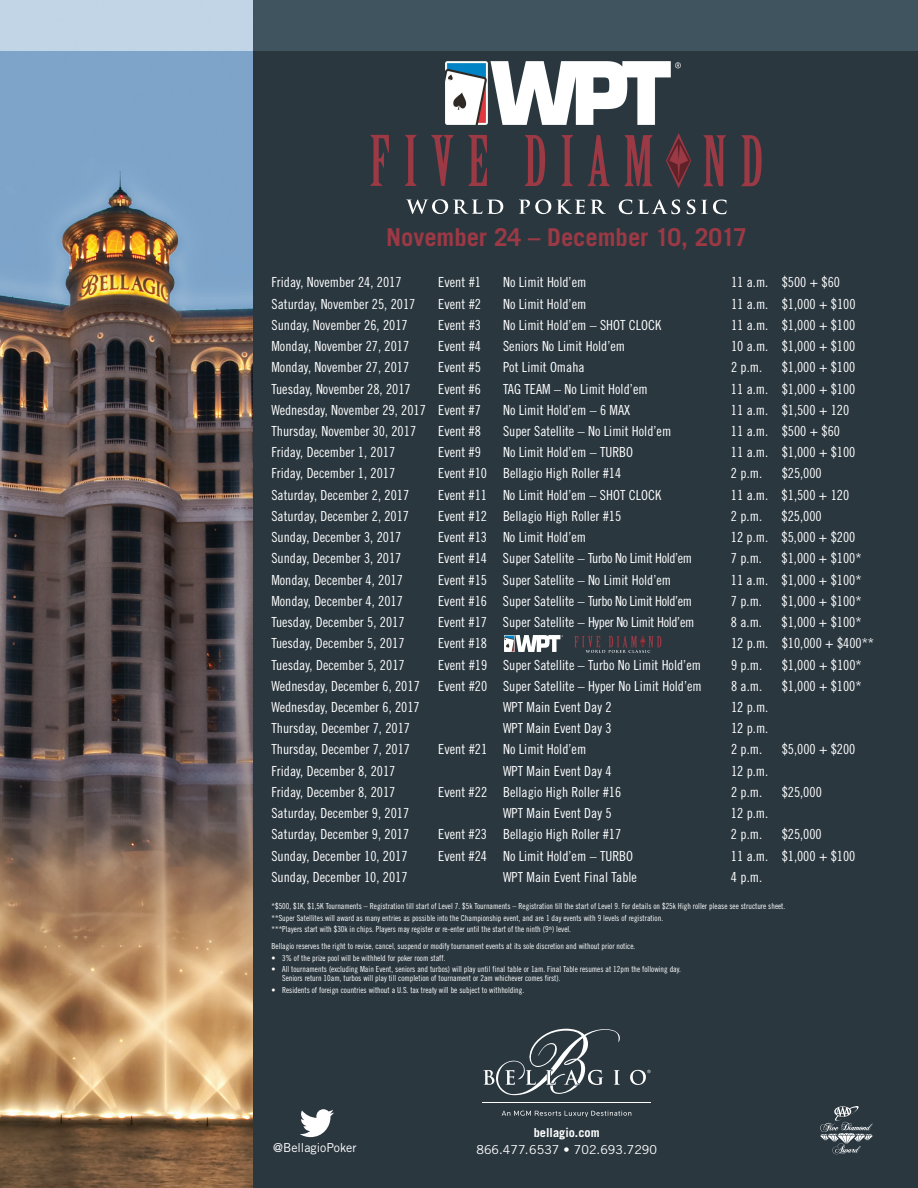
<style>
.page{position:relative;width:918px;height:1188px;background:#fff}
.page>*{position:absolute;margin:0;border:0;box-sizing:border-box;transform-origin:0 0}
.t1{font:700 24.75px "Trade Gothic LT Std";letter-spacing:-.005em;color:#9b3945}
.t2{font:13.95px "Trade Gothic LT Std Cn 18";color:#fff}
.t3{font:12.3px "Trade Gothic LT Std";color:#fff}
.t4{font:700 12.3px "Trade Gothic LT Std";color:#fff}
.t5{font:8.25px/11.6px "Trade Gothic LT Std Cn 18";color:#fff}
</style>
<div class="page">
<img style="left:0;top:51px;width:254px;height:1137px">
<div style="left:254px;top:0;width:664px;height:1188px;background:#2a373f"></div>
<svg style="left:0;top:0;width:918px;height:51px;background:#637784"></svg>
<svg style="left:820px;top:1106px;width:53px;height:49px"></svg>
<svg style="left:630px;top:1070px;width:21px;height:15px"></svg>
<svg style="left:483px;top:1029px;width:137px;height:66px"></svg>
<hr style="left:483px;top:1102px;width:168px;height:1px;background:#fff">
<svg style="left:502px;top:1111px;width:129px;height:6px"></svg>
<svg style="left:300px;top:1109px;width:34px;height:28px"></svg>
<svg style="left:406px;top:199px;width:321px;height:15px"></svg>
<svg style="left:370px;top:133px;width:392px;height:55px"></svg>
<img style="left:445px;top:62px;width:236px;height:62px">
<img style="left:504px;top:636px;width:59px;height:15px">
<svg style="left:574px;top:635px;width:87px;height:18px"></svg>
<h1 class="t1" style="left:386px;top:222px;width:363px">November 24 – December 10, 2017</h1>
<p class="t2" style="left:272px;top:274px;width:132px">Friday, November 24, 2017</p>
<p class="t2" style="left:438px;top:274px;width:44px">Event #1</p>
<p class="t2" style="left:503px;top:274px;width:85px">No Limit Hold’em</p>
<p class="t2" style="left:731px;top:274px;width:111px">11 a.m. $500 + $60</p>
<p class="t2" style="left:272px;top:295px;width:145px">Saturday, November 25, 2017</p>
<p class="t2" style="left:438px;top:295px;width:44px">Event #2</p>
<p class="t2" style="left:503px;top:295px;width:85px">No Limit Hold’em</p>
<p class="t2" style="left:731px;top:295px;width:126px">11 a.m. $1,000 + $100</p>
<p class="t2" style="left:272px;top:317px;width:138px">Sunday, November 26, 2017</p>
<p class="t2" style="left:438px;top:317px;width:44px">Event #3</p>
<p class="t2" style="left:503px;top:317px;width:160px">No Limit Hold’em – SHOT CLOCK</p>
<p class="t2" style="left:731px;top:317px;width:126px">11 a.m. $1,000 + $100</p>
<p class="t2" style="left:272px;top:338px;width:139px">Monday, November 27, 2017</p>
<p class="t2" style="left:438px;top:338px;width:44px">Event #4</p>
<p class="t2" style="left:503px;top:338px;width:124px">Seniors No Limit Hold’em</p>
<p class="t2" style="left:731px;top:338px;width:126px">10 a.m. $1,000 + $100</p>
<p class="t2" style="left:271px;top:359px;width:139px">Monday, November 27, 2017</p>
<p class="t2" style="left:438px;top:359px;width:44px">Event #5</p>
<p class="t2" style="left:503px;top:359px;width:83px">Pot Limit Omaha</p>
<p class="t2" style="left:731px;top:359px;width:33px">2 p.m.</p>
<p class="t2" style="left:782px;top:359px;width:75px">$1,000 + $100</p>
<p class="t2" style="left:271px;top:380px;width:141px">Tuesday, November 28, 2017</p>
<p class="t2" style="left:438px;top:380px;width:44px">Event #6</p>
<p class="t2" style="left:503px;top:380px;width:146px">TAG TEAM – No Limit Hold’em</p>
<p class="t2" style="left:731px;top:380px;width:126px">11 a.m. $1,000 + $100</p>
<p class="t2" style="left:271px;top:402px;width:211px">Wednesday, November 29, 2017 Event #7</p>
<p class="t2" style="left:503px;top:402px;width:129px">No Limit Hold’em – 6 MAX</p>
<p class="t2" style="left:731px;top:402px;width:120px">11 a.m. $1,500 + 120</p>
<p class="t2" style="left:271px;top:423px;width:146px">Thursday, November 30, 2017</p>
<p class="t2" style="left:438px;top:423px;width:44px">Event #8</p>
<p class="t2" style="left:503px;top:423px;width:170px">Super Satellite – No Limit Hold’em</p>
<p class="t2" style="left:731px;top:423px;width:111px">11 a.m. $500 + $60</p>
<p class="t2" style="left:271px;top:444px;width:125px">Friday, December 1, 2017</p>
<p class="t2" style="left:438px;top:444px;width:44px">Event #9</p>
<p class="t2" style="left:503px;top:444px;width:132px">No Limit Hold’em – TURBO</p>
<p class="t2" style="left:731px;top:444px;width:126px">11 a.m. $1,000 + $100</p>
<p class="t2" style="left:271px;top:465px;width:125px">Friday, December 1, 2017</p>
<p class="t2" style="left:438px;top:465px;width:185px">Event #10 Bellagio High Roller #14</p>
<p class="t2" style="left:731px;top:465px;width:33px">2 p.m.</p>
<p class="t2" style="left:782px;top:465px;width:42px">$25,000</p>
<p class="t2" style="left:271px;top:486px;width:139px">Saturday, December 2, 2017</p>
<p class="t2" style="left:438px;top:486px;width:225px">Event #11 No Limit Hold’em – SHOT CLOCK</p>
<p class="t2" style="left:731px;top:486px;width:120px">11 a.m. $1,500 + 120</p>
<p class="t2" style="left:271px;top:508px;width:139px">Saturday, December 2, 2017</p>
<p class="t2" style="left:438px;top:508px;width:185px">Event #12 Bellagio High Roller #15</p>
<p class="t2" style="left:731px;top:508px;width:33px">2 p.m.</p>
<p class="t2" style="left:782px;top:508px;width:42px">$25,000</p>
<p class="t2" style="left:271px;top:529px;width:132px">Sunday, December 3, 2017</p>
<p class="t2" style="left:438px;top:529px;width:150px">Event #13 No Limit Hold’em</p>
<p class="t2" style="left:731px;top:529px;width:126px">12 p.m. $5,000 + $200</p>
<p class="t2" style="left:271px;top:550px;width:132px">Sunday, December 3, 2017</p>
<p class="t2" style="left:438px;top:550px;width:256px">Event #14 Super Satellite – Turbo No Limit Hold’em</p>
<p class="t2" style="left:731px;top:550px;width:33px">7 p.m.</p>
<p class="t2" style="left:782px;top:550px;width:81px">$1,000 + $100*</p>
<p class="t2" style="left:271px;top:571px;width:133px">Monday, December 4, 2017</p>
<p class="t2" style="left:438px;top:571px;width:235px">Event #15 Super Satellite – No Limit Hold’em</p>
<p class="t2" style="left:731px;top:571px;width:132px">11 a.m. $1,000 + $100*</p>
<p class="t2" style="left:271px;top:593px;width:133px">Monday, December 4, 2017</p>
<p class="t2" style="left:438px;top:593px;width:256px">Event #16 Super Satellite – Turbo No Limit Hold’em</p>
<p class="t2" style="left:731px;top:593px;width:33px">7 p.m.</p>
<p class="t2" style="left:782px;top:593px;width:81px">$1,000 + $100*</p>
<p class="t2" style="left:271px;top:614px;width:135px">Tuesday, December 5, 2017</p>
<p class="t2" style="left:438px;top:614px;width:258px">Event #17 Super Satellite – Hyper No Limit Hold’em</p>
<p class="t2" style="left:731px;top:614px;width:33px">8 a.m.</p>
<p class="t2" style="left:782px;top:614px;width:81px">$1,000 + $100*</p>
<p class="t2" style="left:271px;top:635px;width:135px">Tuesday, December 5, 2017</p>
<p class="t2" style="left:438px;top:635px;width:50px">Event #18</p>
<p class="t2" style="left:731px;top:635px;width:144px">12 p.m. $10,000 + $400**</p>
<p class="t2" style="left:272px;top:656px;width:135px">Tuesday, December 5, 2017</p>
<p class="t2" style="left:438px;top:656px;width:264px">Event #19 Super Satellite – Turbo No Limit Hold’em</p>
<p class="t2" style="left:731px;top:656px;width:33px">9 p.m.</p>
<p class="t2" style="left:782px;top:656px;width:81px">$1,000 + $100*</p>
<p class="t2" style="left:272px;top:678px;width:150px">Wednesday, December 6, 2017</p>
<p class="t2" style="left:438px;top:678px;width:265px">Event #20 Super Satellite – Hyper No Limit Hold’em</p>
<p class="t2" style="left:731px;top:678px;width:33px">8 a.m.</p>
<p class="t2" style="left:782px;top:678px;width:81px">$1,000 + $100*</p>
<p class="t2" style="left:272px;top:699px;width:150px">Wednesday, December 6, 2017</p>
<p class="t2" style="left:503px;top:699px;width:110px">WPT Main Event Day 2</p>
<p class="t2" style="left:731px;top:699px;width:39px">12 p.m.</p>
<p class="t2" style="left:272px;top:720px;width:140px">Thursday, December 7, 2017</p>
<p class="t2" style="left:503px;top:720px;width:110px">WPT Main Event Day 3</p>
<p class="t2" style="left:731px;top:720px;width:39px">12 p.m.</p>
<p class="t2" style="left:272px;top:741px;width:140px">Thursday, December 7, 2017</p>
<p class="t2" style="left:438px;top:741px;width:150px">Event #21 No Limit Hold’em</p>
<p class="t2" style="left:731px;top:741px;width:33px">2 p.m.</p>
<p class="t2" style="left:782px;top:741px;width:75px">$5,000 + $200</p>
<p class="t2" style="left:271px;top:762px;width:125px">Friday, December 8, 2017</p>
<p class="t2" style="left:503px;top:762px;width:110px">WPT Main Event Day 4</p>
<p class="t2" style="left:731px;top:762px;width:39px">12 p.m.</p>
<p class="t2" style="left:271px;top:784px;width:125px">Friday, December 8, 2017</p>
<p class="t2" style="left:438px;top:784px;width:185px">Event #22 Bellagio High Roller #16</p>
<p class="t2" style="left:731px;top:784px;width:33px">2 p.m.</p>
<p class="t2" style="left:782px;top:784px;width:42px">$25,000</p>
<p class="t2" style="left:271px;top:805px;width:139px">Saturday, December 9, 2017</p>
<p class="t2" style="left:503px;top:805px;width:110px">WPT Main Event Day 5</p>
<p class="t2" style="left:731px;top:805px;width:39px">12 p.m.</p>
<p class="t2" style="left:271px;top:826px;width:139px">Saturday, December 9, 2017</p>
<p class="t2" style="left:438px;top:826px;width:185px">Event #23 Bellagio High Roller #17</p>
<p class="t2" style="left:731px;top:826px;width:33px">2 p.m.</p>
<p class="t2" style="left:782px;top:826px;width:42px">$25,000</p>
<p class="t2" style="left:271px;top:847px;width:138px">Sunday, December 10, 2017</p>
<p class="t2" style="left:438px;top:847px;width:197px">Event #24 No Limit Hold’em – TURBO</p>
<p class="t2" style="left:731px;top:847px;width:126px">11 a.m. $1,000 + $100</p>
<p class="t2" style="left:271px;top:869px;width:138px">Sunday, December 10, 2017</p>
<p class="t2" style="left:503px;top:869px;width:135px">WPT Main Event Final Table</p>
<p class="t2" style="left:731px;top:869px;width:33px">4 p.m.</p>
<p class="t5" style="left:272px;top:901px;width:515px">*$500, $1K, $1,5K Tournaments – Registration till start of Level 7. $5k Tournaments – Registration till the start of Level 9. For details on $25k High roller please see structure sheet. **Super Satellites will award as many entries as possible into the Championship event, and are 1 day events with 9 levels of registration.<br>***Players start with $30k in chips. Players may register or re-enter until the start of the ninth (9<sup>th</sup>) level.</p>
<p class="t5" style="left:272px;top:940px;width:365px">Bellagio reserves the right to revise, cancel, suspend or modify tournament events at its sole discretion and without prior notice.</p>
<p class="t5" style="left:272px;top:952px;width:176px">• 3% of the prize pool will be withheld for poker room staff.</p>
<p class="t5" style="left:282px;top:965px;width:400px;line-height:8.9px;text-indent:-11px">• All tournaments (excluding Main Event, seniors and turbos) will play until final table or 1am. Final Table resumes at 12pm the following day.<br>Seniors return 10am, turbos will play till completion of tournament or 2am whichever comes first).</p>
<p class="t5" style="left:272px;top:984px;width:254px">• Residents of foreign countries without a U.S. tax treaty will be subject to withholding.</p>
<p class="t4" style="left:534px;top:1125px;width:67px">bellagio.com</p>
<p class="t3" style="left:273px;top:1140px;width:85px">@BellagioPoker</p>
<p class="t3" style="left:477px;top:1142px;width:182px">866.477.6537 • 702.693.7290</p>
</div>
